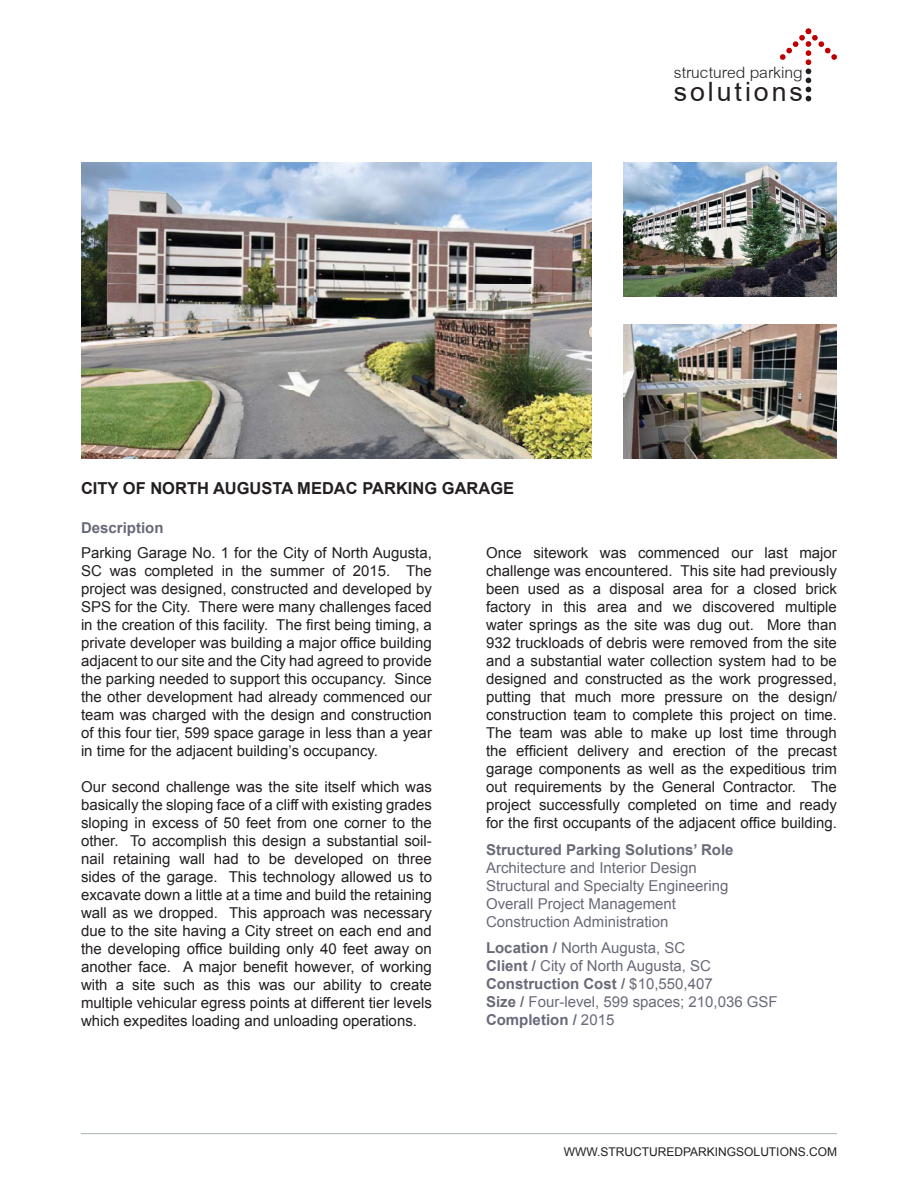
<style>
.page{position:relative;width:918px;height:1188px;background:#fff}
.page>*{position:absolute;margin:0;border:0;box-sizing:border-box;transform-origin:0 0}
.t1{font:700 40.8px "Cordia New";letter-spacing:.07em;color:#231f20}
.t2{font:24px "Cordia New";color:#231f20}
.t3{font:700 16.5px "Arial";color:#231f20}
.t4{font:15px/18px "Arial";color:#231f20;text-align:justify}
.t5{font:15px "Arial";color:#686a79}
.t6{font:700 15px "Arial";color:#686a79}
.t7{font:12px "Arial";color:#231f20}
.s1{font-weight:700}
.s2{font-weight:400}
</style>
<div class="page">
<hr style="left:81px;top:1133px;width:756px;height:1px;background:#aab3b6">
<svg style="left:780px;top:28px;width:57px;height:73px"></svg>
<img style="left:81px;top:162px;width:510px;height:297px">
<img style="left:624px;top:162px;width:213px;height:135px">
<img style="left:624px;top:324px;width:213px;height:135px">
<p class="t3" style="left:81px;top:477px;width:435px">CITY OF NORTH AUGUSTA MEDAC PARKING GARAGE</p>
<h2 class="t2" style="left:674px;top:56px;width:131px">structured parking</h2>
<h1 class="t1" style="left:674px;top:67px;width:131px">solutions</h1>
<p class="t6" style="left:81px;top:518px;width:84px">Description</p>
<p class="t4" style="left:81px;top:544px;width:353px">Parking Garage No. 1 for the City of North Augusta, SC was completed in the summer of 2015. The project was designed, constructed and developed by SPS for the City. There were many challenges faced in the creation of this facility. The first being timing, a private developer was building a major office building adjacent to our site and the City had agreed to provide the parking needed to support this occupancy. Since the other development had already commenced our team was charged with the design and construction of this four tier, 599 space garage in less than a year in time for the adjacent building’s occupancy.</p>
<p class="t4" style="left:81px;top:778px;width:353px">Our second challenge was the site itself which was basically the sloping face of a cliff with existing grades sloping in excess of 50 feet from one corner to the other. To accomplish this design a substantial soil&shy;nail retaining wall had to be developed on three sides of the garage. This technology allowed us to excavate down a little at a time and build the retaining wall as we dropped. This approach was necessary due to the site having a City street on each end and the developing office building only 40 feet away on another face. A major benefit however, of working with a site such as this was our ability to create multiple vehicular egress points at different tier levels which expedites loading and unloading operations.</p>
<p class="t4" style="left:486px;top:544px;width:353px">Once sitework was commenced our last major challenge was encountered. This site had previously been used as a disposal area for a closed brick factory in this area and we discovered multiple water springs as the site was dug out. More than 932 truckloads of debris were removed from the site and a substantial water collection system had to be designed and constructed as the work progressed, putting that much more pressure on the design/ construction team to complete this project on time.<br>The team was able to make up lost time through the efficient delivery and erection of the precast garage components as well as the expeditious trim out requirements by the General Contractor. The project successfully completed on time and ready for the first occupants of the adjacent office building.</p>
<p class="t6" style="left:486px;top:839px;width:249px">Structured Parking Solutions’ Role</p>
<p class="t5" style="left:486px;top:858px;width:212px">Architecture and Interior Design</p>
<p class="t5" style="left:486px;top:876px;width:244px">Structural and Specialty Engineering</p>
<p class="t5" style="left:486px;top:894px;width:192px">Overall Project Management</p>
<p class="t5" style="left:486px;top:912px;width:184px">Construction Administration</p>
<p class="t5" style="left:486px;top:938px;width:201px"><span class="s1">Location /</span> North Augusta, SC</p>
<p class="t5" style="left:486px;top:956px;width:227px"><span class="s1">Client /</span> City of North Augusta, SC</p>
<p class="t6" style="left:486px;top:974px;width:228px">Construction Cost / <span class="s2">$10,550,407</span></p>
<p class="t5" style="left:486px;top:992px;width:293px"><span class="s1">Size /</span> Four-level, 599 spaces; 210,036 GSF</p>
<p class="t6" style="left:486px;top:1010px;width:130px">Completion / <span class="s2">2015</span></p>
<p class="t7" style="left:564px;top:1144px;width:275px">WWW.STRUCTUREDPARKINGSOLUTIONS.COM</p>
</div>
